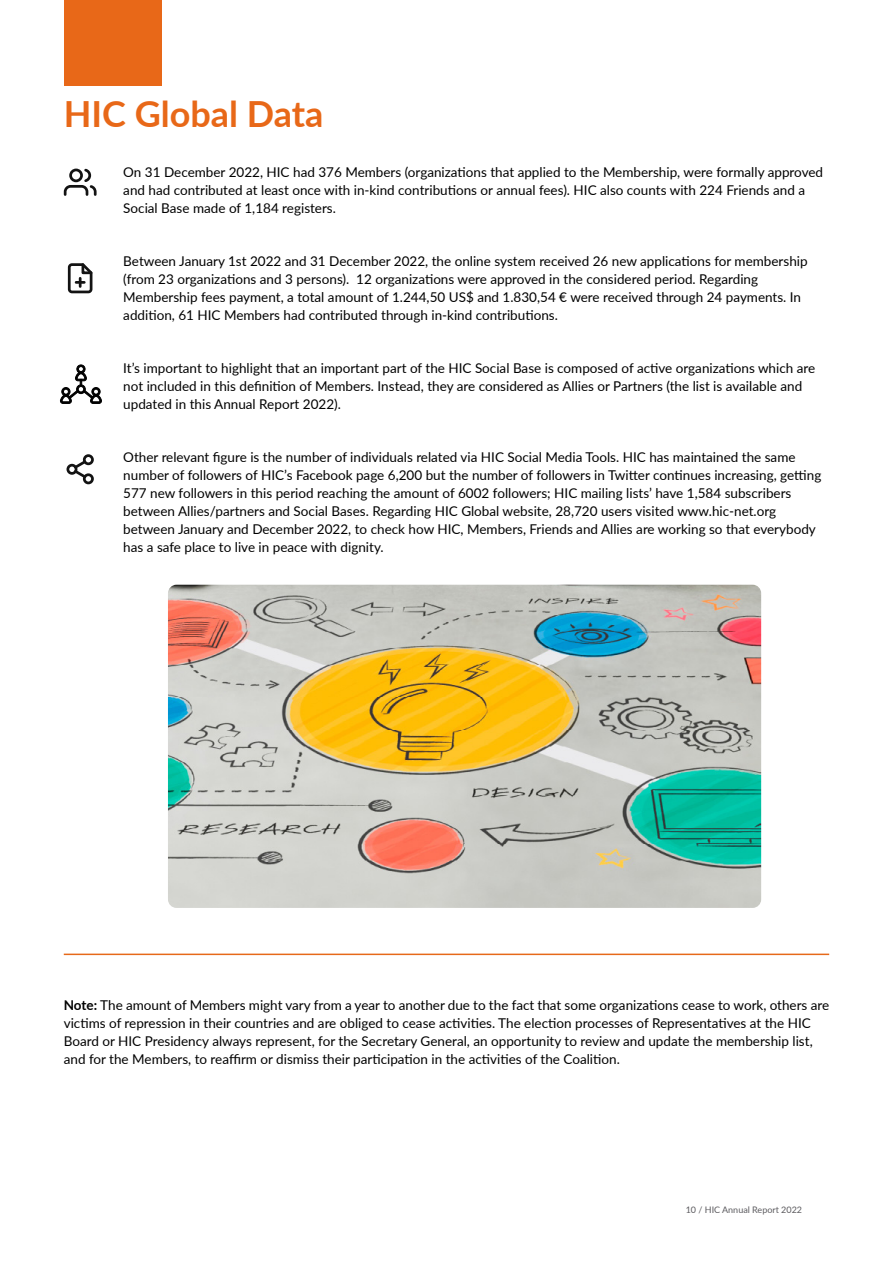
<style>
.page{position:relative;width:893px;height:1263px;background:#fff}
.page>*{position:absolute;margin:0;border:0;box-sizing:border-box;transform-origin:0 0}
.t1{font:700 36px "Lato";color:#e86818}
.t2{font:13.5px/18px "Lato";color:#000}
.t3{font:9px "Lato";color:#5c5b5f}
.s1{font-weight:700}
</style>
<div class="page">
<hr style="left:64px;top:953px;width:765px;height:2px;background:#e6691a">
<div style="left:64px;top:0;width:98px;height:85px;background:#e86818"></div>
<svg style="left:67px;top:263px;width:26px;height:31px"></svg>
<div style="left:83px;top:454px;width:11px;height:11px;border:3px solid #131313;border-radius:50%"></div>
<div style="left:67px;top:464px;width:10px;height:11px;border:3px solid #131313;border-radius:50%"></div>
<div style="left:83px;top:473px;width:11px;height:11px;border:3px solid #131313;border-radius:50%"></div>
<svg style="left:72px;top:458px;width:17px;height:22px"></svg>
<svg style="left:64px;top:168px;width:33px;height:28px"></svg>
<img style="left:168px;top:585px;width:593px;height:323px">
<svg style="left:60px;top:364px;width:42px;height:40px"></svg>
<h1 class="t1" style="left:64px;top:87px;width:261px">HIC Global Data</h1>
<p class="t2" style="left:123px;top:162px;width:701px">On 31 December 2022, HIC had 376 Members (organizations that applied to the Membership, were formally approved and had contributed at least once with in-kind contributions or annual fees). HIC also counts with 224 Friends and a<br>Social Base made of 1,184 registers.</p>
<p class="t2" style="left:123px;top:251px;width:686px">Between January 1st 2022 and 31 December 2022, the online system received 26 new applications for membership (from 23 organizations and 3 persons). 12 organizations were approved in the considered period. Regarding Membership fees payment, a total amount of 1.244,50 US$ and 1.830,54 € were received through 24 payments. In addition, 61 HIC Members had contributed through in-kind contributions.</p>
<p class="t2" style="left:123px;top:358px;width:693px">It’s important to highlight that an important part of the HIC Social Base is composed of active organizations which are not included in this definition of Members. Instead, they are considered as Allies or Partners (the list is available and updated in this Annual Report 2022).</p>
<p class="t2" style="left:123px;top:447px;width:699px">Other relevant figure is the number of individuals related via HIC Social Media Tools. HIC has maintained the same number of followers of HIC’s Facebook page 6,200 but the number of followers in Twitter continues increasing, getting 577 new followers in this period reaching the amount of 6002 followers; HIC mailing lists’ have 1,584 subscribers between Allies/partners and Social Bases. Regarding HIC Global website, 28,720 users visited www.hic-net.org between January and December 2022, to check how HIC, Members, Friends and Allies are working so that everybody has a safe place to live in peace with dignity.</p>
<p class="t2" style="left:64px;top:996px;width:767px"><span class="s1">Note:</span> The amount of Members might vary from a year to another due to the fact that some organizations cease to work, others are victims of repression in their countries and are obliged to cease activities. The election processes of Representatives at the HIC Board or HIC Presidency always represent, for the Secretary General, an opportunity to review and update the membership list, and for the Members, to reaffirm or dismiss their participation in the activities of the Coalition.</p>
<p class="t3" style="left:686px;top:1203px;width:118px">10 / HIC Annual Report 2022</p>
</div>
